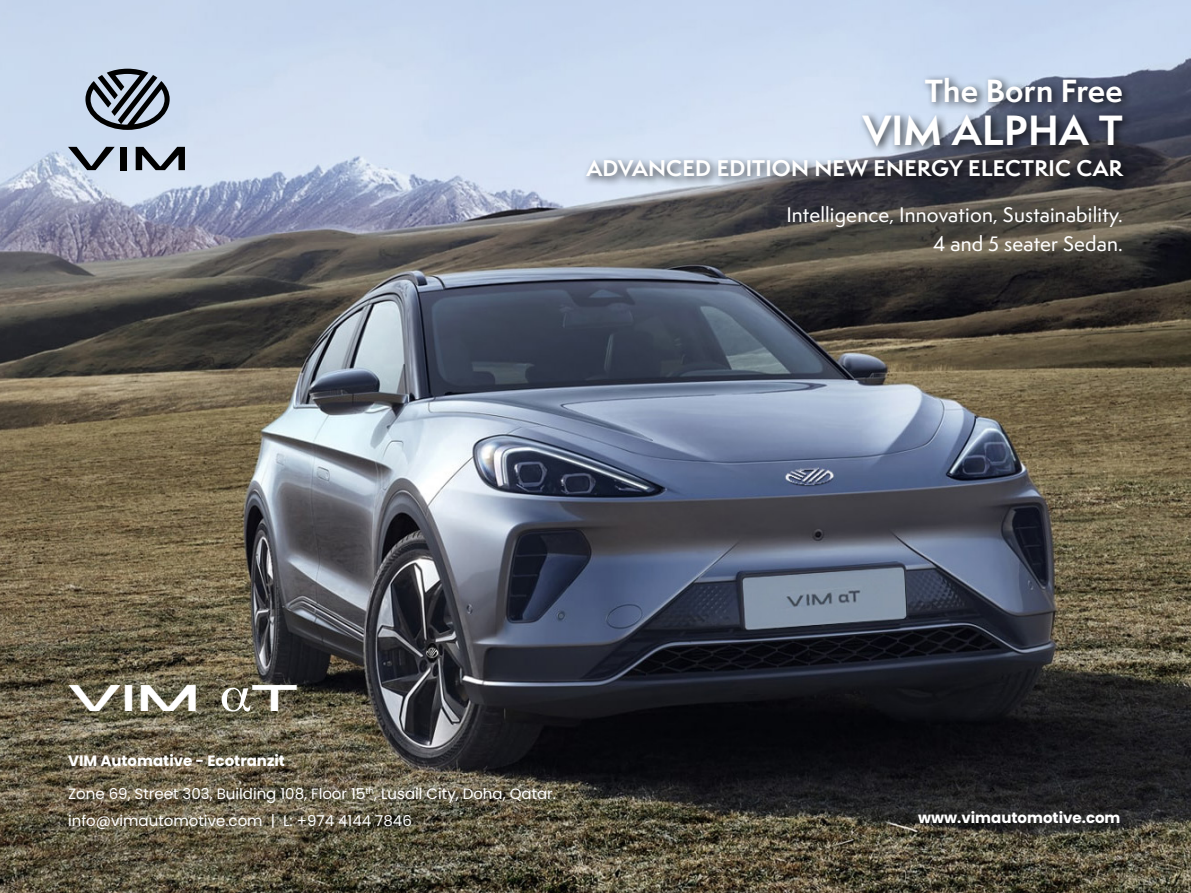
<style>
.page{position:relative;width:1191px;height:893px;background:#fff}
.page>*{position:absolute;margin:0;border:0;box-sizing:border-box;transform-origin:0 0}
.t1{font:700 38.85px "Semplicita Pro";letter-spacing:.01em;color:#fff}
.t2{font:700 37.05px "Distancia";color:#fff}
.t3{font:700 29.55px "Semplicita Pro";letter-spacing:.01em;color:#fff}
.t4{font:700 20.85px "Semplicita Pro";letter-spacing:.01em;color:#fff}
.t5{font:500 19.35px/29.2px "Semplicita Pro";letter-spacing:.01em;color:#fff;text-align:right}
.t6{font:15px/27px "Poppins";color:#fff}
.t7{font:700 15px "Poppins";color:#fff}
</style>
<div class="page">
<img style="left:0;top:0;width:1191px;height:893px">
<svg style="left:85px;top:69px;width:85px;height:61px;background:#7a8390"></svg>
<svg style="left:68px;top:147px;width:47px;height:23px"></svg>
<div style="left:120px;top:147px;width:7px;height:23px;background:#000"></div>
<svg style="left:136px;top:147px;width:49px;height:23px"></svg>
<div style="left:581px;top:73px;width:552px;height:114px;background:#000;opacity:.75"></div>
<svg style="left:222px;top:687px;width:28px;height:24px"></svg>
<h3 class="t3" style="left:924px;top:69px;width:200px">The Born Free</h3>
<h1 class="t1" style="left:862px;top:101px;width:262px">VIM ALPHA T</h1>
<h3 class="t4" style="left:586px;top:153px;width:538px">ADVANCED EDITION NEW ENERGY ELECTRIC CAR</h3>
<p class="t5" style="left:786px;top:200px;width:338px">Intelligence, Innovation, Sustainability.<br>4 and 5 seater Sedan.</p>
<h2 class="t2" style="left:68px;top:677px;width:135px">VIM</h2>
<h2 class="t2" style="left:252px;top:677px;width:47px">T</h2>
<p class="t7" style="left:68px;top:752px;width:218px">VIM Automative - Ecotranzit</p>
<p class="t6" style="left:68px;top:780px;width:489px">Zone 69, Street 303, Building 108, Floor 15<sup>th</sup>, Lusail City, Doha, Qatar. info@vimautomotive.com | L: +974 4144 7846</p>
<p class="t7" style="left:918px;top:809px;width:204px">www.vimautomotive.com</p>
</div>
